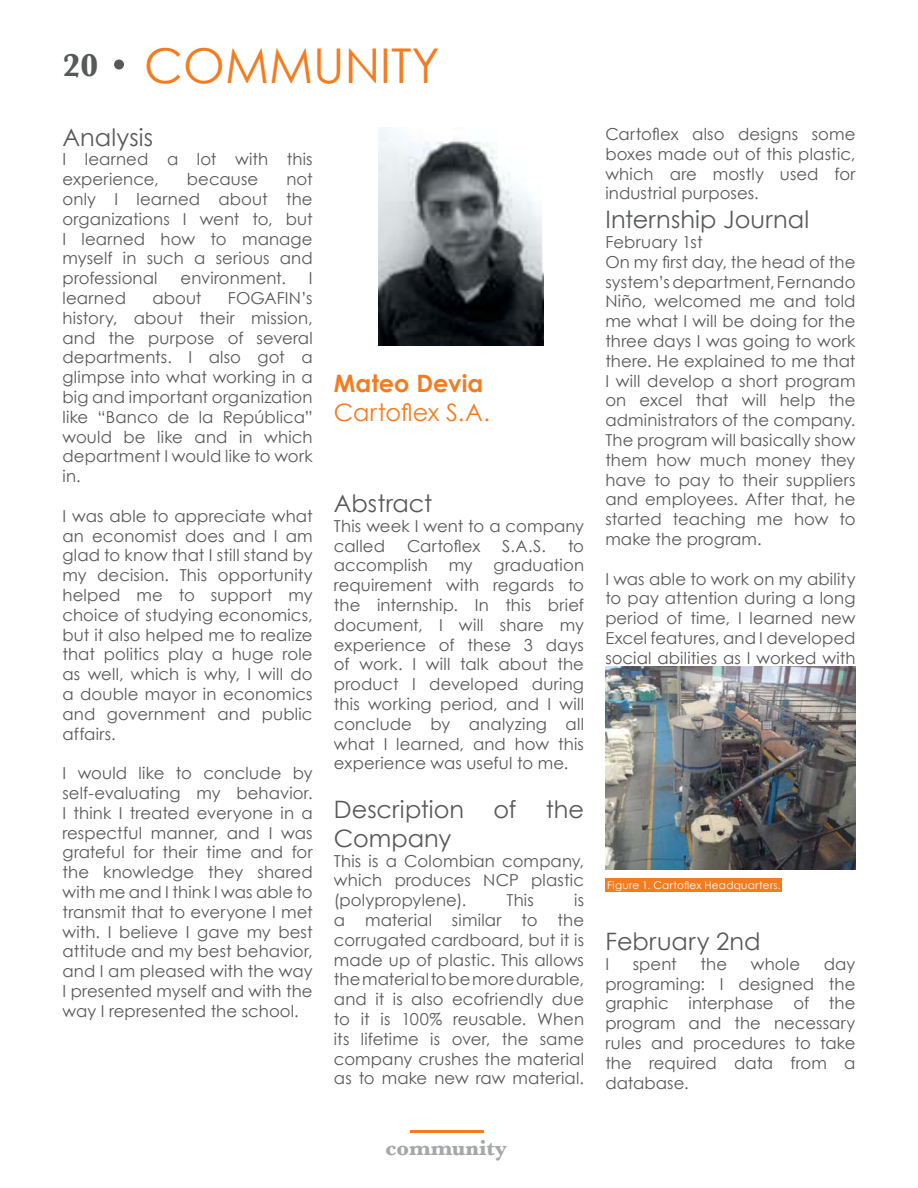
<style>
.page{position:relative;width:918px;height:1188px;background:#fff}
.page>*{position:absolute;margin:0;border:0;box-sizing:border-box;transform-origin:0 0}
.t1{font:48px "Century Gothic";color:#f47c1f}
.t2{font:24px/28.8px "Century Gothic";letter-spacing:.005em;color:#57585a}
.t3{font:24px "Century Gothic";letter-spacing:-.015em;color:#f47c1f}
.t4{font:700 24px "Century Gothic";letter-spacing:.005em;color:#f47c1f}
.t5{font:700 22.5px "Baskerville";color:#a5a7a9}
.t6{font:16.5px/19.8px "Century Gothic";letter-spacing:.005em;color:#57585a;text-align:justify}
.t7{font:10.5px "Century Gothic";letter-spacing:.03em;color:#fff}
.s1{font-family:"Baskerville";font-weight:700;font-size:33px;color:#57585a}
</style>
<div class="page">
<img style="left:379px;top:128px;width:164px;height:217px">
<img style="left:605px;top:666px;width:250px;height:203px">
<div style="left:605px;top:879px;width:177px;height:13px;background:#f47c1f"></div>
<hr style="left:411px;top:1130px;width:73px;height:2px;background:#f47c1f">
<div style="left:114px;top:60px;width:10px;height:10px;background:#57585a;border-radius:50%"></div>
<h1 class="t1" style="left:63px;top:45px;width:379px"><span class="s1">20</span> COMMUNITY</h1>
<h2 class="t2" style="left:63px;top:124px;width:92px">Analysis</h2>
<p class="t6" style="left:63px;top:151px;width:252px">I learned a lot with this experience,</p>
<p class="t6" style="left:187px;top:171px;width:73px">because</p>
<p class="t6" style="left:63px;top:171px;width:252px;text-indent:224px">not only I learned about the organizations I went to, but I learned how to manage myself in such a serious and professional</p>
<p class="t6" style="left:181px;top:270px;width:107px">environment.</p>
<p class="t6" style="left:309px;top:270px;width:5px">I</p>
<p class="t6" style="left:63px;top:289px;width:252px;text-indent:165px">FOGAFIN’s history, about their mission, and the purpose of several departments. I also got a glimpse into what working in a big and important organization like “Banco de la República” would be like and in which department I would like to work in.</p>
<p class="t6" style="left:63px;top:507px;width:252px">I was able to appreciate what an economist does and I am glad to know that I still stand by my decision. This opportunity helped me to support my choice of studying economics, but it also helped me to realize that politics play a huge role as well, which is why, I will do a double mayor in economics and government and public affairs.</p>
<p class="t6" style="left:63px;top:765px;width:252px">I would like to conclude by self-evaluating my behavior.<br>I think I treated everyone in a respectful manner, and I was grateful for their time and for the knowledge they shared with me and I think I was able to transmit that to everyone I met with. I believe I gave my best attitude and my best behavior, and I am pleased with the way I presented myself and with the way I represented the school.</p>
<p class="t6" style="left:63px;top:289px;width:65px">learned</p>
<p class="t6" style="left:152px;top:289px;width:51px">about</p>
<h2 class="t4" style="left:334px;top:372px;width:151px">Mateo Devia</h2>
<h2 class="t3" style="left:334px;top:397px;width:158px">Cartoflex S.A.</h2>
<h2 class="t2" style="left:334px;top:491px;width:100px">Abstract</h2>
<p class="t6" style="left:334px;top:517px;width:252px">This week I went to a company called</p>
<p class="t6" style="left:407px;top:536px;width:75px">Cartoflex</p>
<p class="t6" style="left:502px;top:536px;width:45px">S.A.S.</p>
<p class="t6" style="left:568px;top:536px;width:18px">to</p>
<p class="t6" style="left:334px;top:557px;width:96px">accomplish</p>
<p class="t6" style="left:449px;top:557px;width:26px">my</p>
<p class="t6" style="left:334px;top:557px;width:252px;text-indent:160px">graduation requirement with regards to the internship. In this brief document, I will share my experience of these 3 days of work. I will talk about the product I developed during this working period, and I will conclude by analyzing all what I learned, and how this experience was useful to me.</p>
<h2 class="t2" style="left:334px;top:797px;width:252px">Description of the<br>Company</h2>
<p class="t6" style="left:334px;top:852px;width:252px">This is a Colombian company, which produces NCP plastic (polypropylene).</p>
<p class="t6" style="left:334px;top:890px;width:252px;text-indent:240px">is a material similar to the corrugated cardboard, but it is made up of plastic. This allows the material to be more durable, and it is also ecofriendly due to it is 100% reusable. When its lifetime is over, the same company crushes the material as to make new raw material.</p>
<p class="t6" style="left:506px;top:890px;width:29px">This</p>
<h3 class="t5" style="left:386px;top:1140px;width:123px">community</h3>
<p class="t6" style="left:605px;top:124px;width:252px">Cartoflex also designs some boxes made out of this plastic, which are mostly used for industrial purposes.</p>
<h2 class="t2" style="left:605px;top:207px;width:206px">Internship Journal</h2>
<p class="t6" style="left:605px;top:233px;width:252px;text-align:left">February 1st<br>On my first day, the head of the system’s department, Fernando<br>Niño, welcomed me and told me what I will be doing for the three days I was going to work there. He explained to me that<br>I will develop a short program on excel that will help the administrators of the company.<br>The program will basically show them how much money they have to pay to their suppliers and employees. After that, he started teaching me how to make the program.</p>
<p class="t6" style="left:605px;top:570px;width:252px">I was able to work on my ability to pay attention during a long period of time, I learned new Excel features, and I developed social abilities as I worked with</p>
<p class="t7" style="left:607px;top:879px;width:175px">Figure 1. Cartoflex Headquarters.</p>
<h2 class="t2" style="left:605px;top:929px;width:157px">February 2nd</h2>
<p class="t6" style="left:605px;top:955px;width:5px">I</p>
<p class="t6" style="left:633px;top:955px;width:46px">spent</p>
<p class="t6" style="left:701px;top:955px;width:28px">the</p>
<p class="t6" style="left:751px;top:955px;width:51px">whole</p>
<p class="t6" style="left:605px;top:955px;width:252px;text-indent:219px">day programing: I designed the graphic interphase of the program and the necessary rules and procedures to take the required data from a database.</p>
</div>
